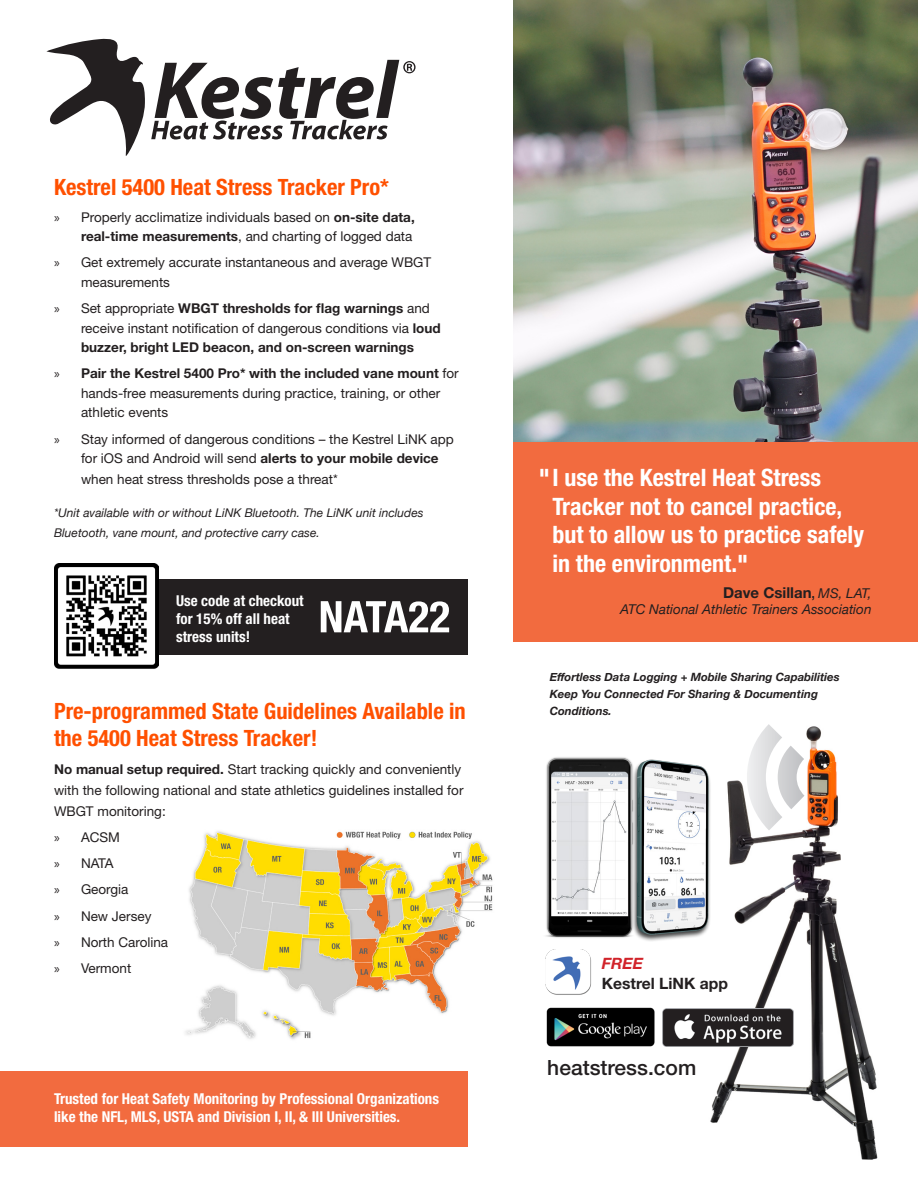
<style>
.page{position:relative;width:918px;height:1188px;background:#fff}
.page>*{position:absolute;margin:0;border:0;box-sizing:border-box;transform-origin:0 0}
.t1{font:700 condensed 24px/28.8px "Helvetica Neue LT Std";color:#fff}
.t2{font:700 condensed 22.5px/27px "Helvetica Neue LT Std";color:#ff5000}
.t3{font:500 21px "Helvetica Neue LT Std";color:#231f20}
.t4{font:700 15.6px/20px "Helvetica Neue LT Std";color:#231f20}
.t5{font:700 condensed 15px/18px "Helvetica Neue LT Std";color:#fff}
.t6{font:700 15px "Helvetica Neue LT Std";color:#231f20}
.t7{font:13.5px/19.5px "Helvetica Neue LT Std";color:#231f20}
.t8{font:700 13.5px/19.5px "Helvetica Neue LT Std";color:#231f20}
.t9{font:italic 13.5px "Helvetica Neue";color:#231f20}
.t10{font:italic 12px/19.5px "Helvetica Neue";color:#231f20}
.t11{font:italic 700 11.4px/17.1px "Helvetica Neue";color:#231f20}
.s1{font-family:"Myriad Pro"}
.s2{font-weight:700}
.s3{font-family:"Myriad Pro";font-weight:400}
.s4{font-weight:400}
.s5{font-weight:500;font-stretch:condensed}
.s6{font-family:"Helvetica Neue";font-weight:400;font-style:italic;font-size:13.5px}
.s7{font-style:italic;color:#d1232a}
</style>
<div class="page">
<img style="left:185px;top:831px;width:308px;height:209px">
<div style="left:0;top:1071px;width:468px;height:76px;background:#f26b3f"></div>
<div style="left:513px;top:0;width:405px;height:642px;background:#f26b3f"></div>
<img style="left:513px;top:0;width:405px;height:441px">
<svg style="left:46px;top:39px;width:99px;height:117px"></svg>
<svg style="left:151px;top:60px;width:265px;height:80px"></svg>
<img style="left:710px;top:726px;width:168px;height:434px">
<img style="left:546px;top:726px;width:253px;height:231px">
<svg style="left:747px;top:724px;width:57px;height:106px"></svg>
<img style="left:666px;top:1008px;width:127px;height:39px">
<img style="left:546px;top:1007px;width:120px;height:40px">
<img style="left:545px;top:950px;width:47px;height:45px">
<svg style="left:159px;top:579px;width:309px;height:76px;background:#373435"></svg>
<img style="left:54px;top:564px;width:104px;height:105px">
<p class="t2" style="left:54px;top:174px;width:337px">Kestrel 5400 Heat Stress Tracker Pro*</p>
<p class="t7" style="left:54px;top:207px;width:362px;text-align:right"><span class="s1">»</span> Properly acclimatize individuals based on <span class="s2">on-site data, real-time measurements</span>, and charting of logged data</p>
<p class="t7" style="left:81px;top:253px;width:352px;text-indent:-27px"><span class="s1">»</span> Get extremely accurate instantaneous and average WBGT measurements</p>
<p class="t8" style="left:81px;top:298px;width:361px;text-indent:-27px"><span class="s3">»</span> <span class="s4">Set appropriate</span> WBGT thresholds for flag warnings <span class="s4">and receive instant notification of dangerous conditions via</span> loud buzzer, bright LED beacon, and on-screen warnings</p>
<p class="t7" style="left:81px;top:364px;width:379px;text-indent:-27px"><span class="s1">»</span> <span class="s2">Pair the Kestrel 5400 Pro* with the included vane mount</span> for hands-free measurements during practice, training, or other athletic events</p>
<p class="t7" style="left:81px;top:429px;width:374px;text-indent:-27px"><span class="s1">»</span> Stay informed of dangerous conditions – the Kestrel LiNK app for iOS and Android will send <span class="s2">alerts to your mobile device</span></p>
<p class="t7" style="left:81px;top:469px;width:258px">when heat stress thresholds pose a threat*</p>
<p class="t10" style="left:54px;top:504px;width:371px">*Unit available with or without LiNK Bluetooth. The LiNK unit includes<br>Bluetooth, vane mount, and protective carry case.</p>
<p class="t5" style="left:176px;top:591px;width:129px">Use code at checkout for 15% off all heat stress units!</p>
<p class="t2" style="left:54px;top:697px;width:413px">Pre-programmed State Guidelines Available in the 5400 Heat Stress Tracker!</p>
<p class="t7" style="left:54px;top:758px;width:411px;line-height:21px"><span class="s2">No manual setup required.</span> Start tracking quickly and conveniently with the following national and state athletics guidelines installed for<br>WBGT monitoring:</p>
<p class="t7" style="left:54px;top:827px;width:68px"><span class="s1">»</span> ACSM</p>
<p class="t7" style="left:54px;top:853px;width:61px"><span class="s1">»</span> NATA</p>
<p class="t7" style="left:54px;top:880px;width:76px"><span class="s1">»</span> Georgia</p>
<p class="t7" style="left:54px;top:906px;width:99px"><span class="s1">»</span> New Jersey</p>
<p class="t7" style="left:54px;top:932px;width:116px"><span class="s1">»</span> North Carolina</p>
<p class="t7" style="left:54px;top:958px;width:79px"><span class="s1">»</span> Vermont</p>
<p class="t5" style="left:54px;top:1089px;width:387px">Trusted for Heat Safety Monitoring by Professional Organizations like the NFL, MLS, USTA and Division I, II, &amp; III Universities.</p>
<p class="t1" style="left:552px;top:463px;width:313px;text-indent:-14px">"I use the Kestrel Heat Stress<br>Tracker not to cancel practice, but to allow us to practice safely in the environment."</p>
<p class="t6" style="left:723px;top:583px;width:150px">Dave Csillan<span class="s5">,</span> <span class="s6">MS, LAT,</span></p>
<p class="t9" style="left:620px;top:599px;width:253px">ATC National Athletic Trainers Association</p>
<p class="t11" style="left:550px;top:668px;width:292px">Effortless Data Logging + Mobile Sharing Capabilities<br>Keep You Connected For Sharing &amp; Documenting<br>Conditions.</p>
<p class="t4" style="left:602px;top:953px;width:128px"><span class="s7">FREE<br></span>Kestrel LiNK app</p>
<p class="t3" style="left:547px;top:1055px;width:151px">heatstress.com</p>
</div>
